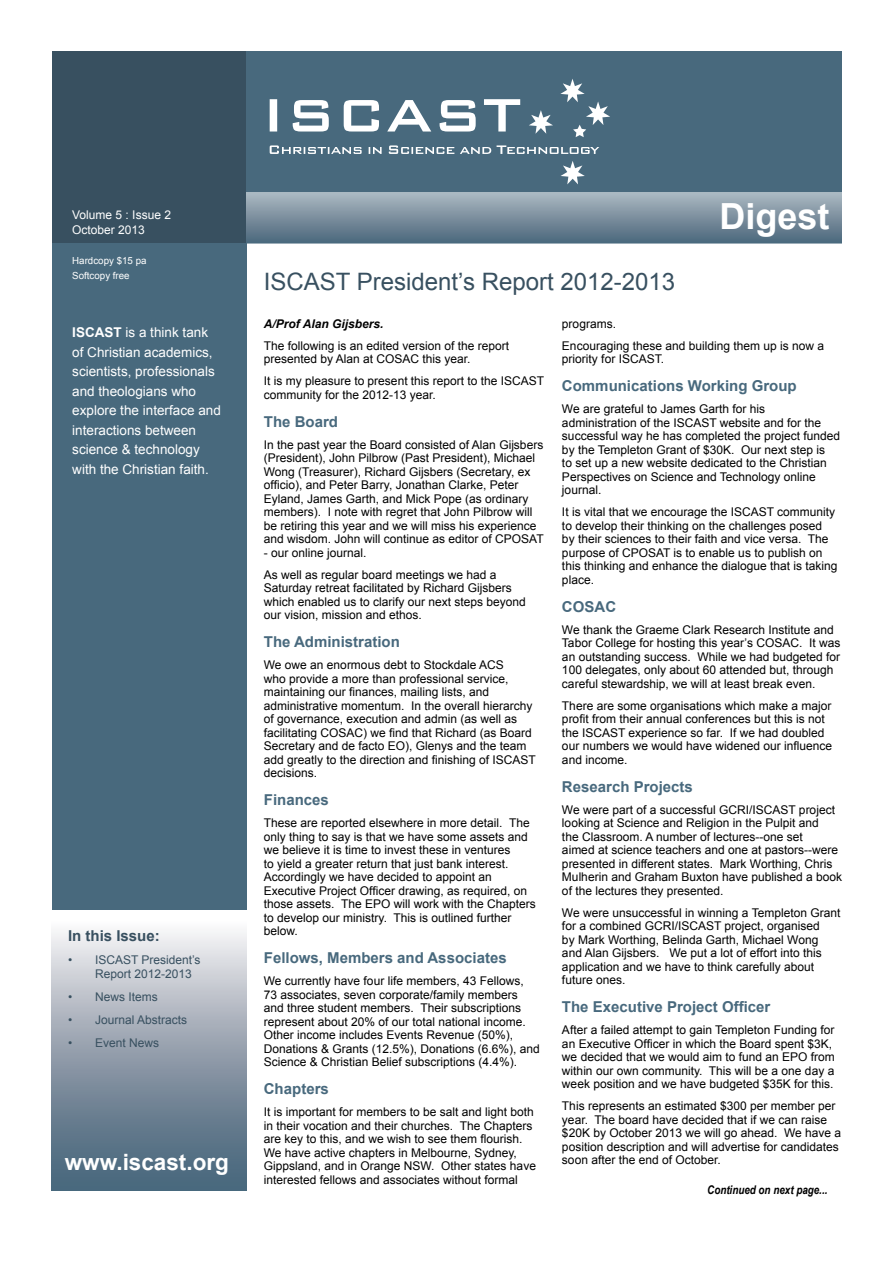
<style>
.page{position:relative;width:893px;height:1263px;background:#fff}
.page>*{position:absolute;margin:0;border:0;box-sizing:border-box;transform-origin:0 0}
.t1{font:700 36px "Arial";color:#fff}
.t2{font:24px "Arial";color:#385060}
.t3{font:700 22.5px "Arial";color:#fff}
.t4{font:700 15px "Arial";color:#48697d}
.t5{font:700 15px "Arial";color:#385060}
.t6{font:13.5px/19.5px "Arial";color:#fff}
.t7{font:12px/13.5px "Arial";color:#000}
.t8{font:12px/14.4px "Arial";color:#385060}
.t9{font:12px/15px "Arial";color:#fff}
.t10{font:italic 700 12px "Arial Narrow";color:#000}
.t11{font:italic 700 12px "Arial";color:#000}
.t12{font:9.75px/15px "Arial";color:#fff}
.s1{font-weight:700}
</style>
<div class="page">
<div style="left:52px;top:52px;width:195px;height:895px;background:#48697d"></div>
<div style="left:52px;top:52px;width:195px;height:191px;background:#385060"></div>
<div style="left:247px;top:52px;width:595px;height:191px;background:#48697d"></div>
<div style="left:246px;top:192px;width:596px;height:51px;background:linear-gradient(to bottom,#adb9c3,#4b677b)"></div>
<div style="left:52px;top:910px;width:195px;height:281px;background:linear-gradient(to bottom,#fcf7f8,#39576e)"></div>
<svg style="left:270px;top:79px;width:340px;height:105px"></svg>
<p class="t9" style="left:72px;top:207px;width:100px">Volume 5 : Issue 2<br>October 2013</p>
<p class="t12" style="left:72px;top:253px;width:76px">Hardcopy $15 pa<br>Softcopy free</p>
<p class="t6" style="left:72px;top:323px;width:150px"><span class="s1">ISCAST</span> is a think tank of Christian academics, scientists, professionals and theologians who explore the interface and interactions between science &amp; technology with the Christian faith.</p>
<p class="t5" style="left:68px;top:925px;width:93px">In this Issue:</p>
<p class="t8" style="left:95px;top:952px;width:107px;text-indent:-27px">• ISCAST President’s<br>Report 2012-2013</p>
<p class="t8" style="left:68px;top:989px;width:91px">• News Items</p>
<p class="t8" style="left:68px;top:1012px;width:121px">• Journal Abstracts</p>
<p class="t8" style="left:68px;top:1035px;width:93px">• Event News</p>
<h3 class="t3" style="left:65px;top:1146px;width:166px">www.iscast.org</h3>
<h2 class="t2" style="left:264px;top:265px;width:413px">ISCAST President’s Report 2012-2013</h2>
<h1 class="t1" style="left:719px;top:191px;width:112px">Digest</h1>
<p class="t11" style="left:264px;top:315px;width:121px">A/Prof Alan Gijsbers.</p>
<p class="t7" style="left:264px;top:339px;width:247px">The following is an edited version of the report presented by Alan at COSAC this year.</p>
<p class="t7" style="left:264px;top:374px;width:282px">It is my pleasure to present this report to the ISCAST community for the 2012-13 year.</p>
<p class="t4" style="left:264px;top:411px;width:76px">The Board</p>
<p class="t7" style="left:264px;top:438px;width:281px">In the past year the Board consisted of Alan Gijsbers (President), John Pilbrow (Past President), Michael Wong (Treasurer), Richard Gijsbers (Secretary, ex officio), and Peter Barry, Jonathan Clarke, Peter Eyland, James Garth, and Mick Pope (as ordinary members). I note with regret that John Pilbrow will be retiring this year and we will miss his experience and wisdom. John will continue as editor of CPOSAT</p>
<p class="t7" style="left:264px;top:541px;width:234px;line-height:22px">- our online journal.<br>As well as regular board meetings we had a</p>
<p class="t7" style="left:264px;top:581px;width:264px">Saturday retreat facilitated by Richard Gijsbers which enabled us to clarify our next steps beyond our vision, mission and ethos.</p>
<p class="t4" style="left:264px;top:631px;width:138px">The Administration</p>
<p class="t7" style="left:264px;top:658px;width:274px">We owe an enormous debt to Stockdale ACS<br>who provide a more than professional service, maintaining our finances, mailing lists, and administrative momentum. In the overall hierarchy of governance, execution and admin (as well as facilitating COSAC) we find that Richard (as Board Secretary and de facto EO), Glenys and the team add greatly to the direction and finishing of ISCAST decisions.</p>
<p class="t4" style="left:264px;top:789px;width:67px">Finances</p>
<p class="t7" style="left:264px;top:816px;width:273px">These are reported elsewhere in more detail. The only thing to say is that we have some assets and we believe it is time to invest these in ventures<br>to yield a greater return that just bank interest.<br>Accordingly we have decided to appoint an Executive Project Officer drawing, as required, on those assets. The EPO will work with the Chapters to develop our ministry. This is outlined further below.</p>
<p class="t4" style="left:264px;top:947px;width:244px">Fellows, Members and Associates</p>
<p class="t7" style="left:264px;top:974px;width:278px">We currently have four life members, 43 Fellows, 73 associates, seven corporate/family members and three student members. Their subscriptions represent about 20% of our total national income.<br>Other income includes Events Revenue (50%), Donations &amp; Grants (12.5%), Donations (6.6%), and Science &amp; Christian Belief subscriptions (4.4%).</p>
<p class="t4" style="left:264px;top:1078px;width:67px">Chapters</p>
<p class="t7" style="left:264px;top:1105px;width:274px">It is important for members to be salt and light both in their vocation and their churches. The Chapters are key to this, and we wish to see them flourish.<br>We have active chapters in Melbourne, Sydney, Gippsland, and in Orange NSW. Other states have interested fellows and associates without formal</p>
<p class="t7" style="left:562px;top:312px;width:264px;line-height:22px">programs.<br>Encouraging these and building them up is now a</p>
<p class="t7" style="left:562px;top:352px;width:104px">priority for ISCAST.</p>
<p class="t4" style="left:562px;top:375px;width:236px">Communications Working Group</p>
<p class="t7" style="left:562px;top:402px;width:280px">We are grateful to James Garth for his administration of the ISCAST website and for the successful way he has completed the project funded by the Templeton Grant of $30K. Our next step is<br>to set up a new website dedicated to the Christian Perspectives on Science and Technology online journal.</p>
<p class="t7" style="left:562px;top:505px;width:277px">It is vital that we encourage the ISCAST community to develop their thinking on the challenges posed by their sciences to their faith and vice versa. The purpose of CPOSAT is to enable us to publish on this thinking and enhance the dialogue that is taking place.</p>
<p class="t4" style="left:562px;top:596px;width:56px">COSAC</p>
<p class="t7" style="left:562px;top:623px;width:280px">We thank the Graeme Clark Research Institute and Tabor College for hosting this year’s COSAC. It was an outstanding success. While we had budgeted for 100 delegates, only about 60 attended but, through careful stewardship, we will at least break even.</p>
<p class="t7" style="left:562px;top:699px;width:272px">There are some organisations which make a major profit from their annual conferences but this is not the ISCAST experience so far. If we had doubled our numbers we would have widened our influence and income.</p>
<p class="t4" style="left:562px;top:776px;width:132px">Research Projects</p>
<p class="t7" style="left:562px;top:803px;width:282px">We were part of a successful GCRI/ISCAST project looking at Science and Religion in the Pulpit and<br>the Classroom. A number of lectures--one set<br>aimed at science teachers and one at pastors--were presented in different states. Mark Worthing, Chris Mulherin and Graham Buxton have published a book of the lectures they presented.</p>
<p class="t7" style="left:562px;top:906px;width:280px">We were unsuccessful in winning a Templeton Grant for a combined GCRI/ISCAST project, organised<br>by Mark Worthing, Belinda Garth, Michael Wong and Alan Gijsbers. We put a lot of effort into this application and we have to think carefully about future ones.</p>
<p class="t4" style="left:562px;top:996px;width:210px">The Executive Project Officer</p>
<p class="t7" style="left:562px;top:1023px;width:274px">After a failed attempt to gain Templeton Funding for an Executive Officer in which the Board spent $3K, we decided that we would aim to fund an EPO from within our own community. This will be a one day a week position and we have budgeted $35K for this.</p>
<p class="t7" style="left:562px;top:1099px;width:281px">This represents an estimated $300 per member per year. The board have decided that if we can raise $20K by October 2013 we will go ahead. We have a position description and will advertise for candidates soon after the end of October.</p>
<p class="t10" style="left:707px;top:1181px;width:122px">Continued on next page...</p>
</div>
